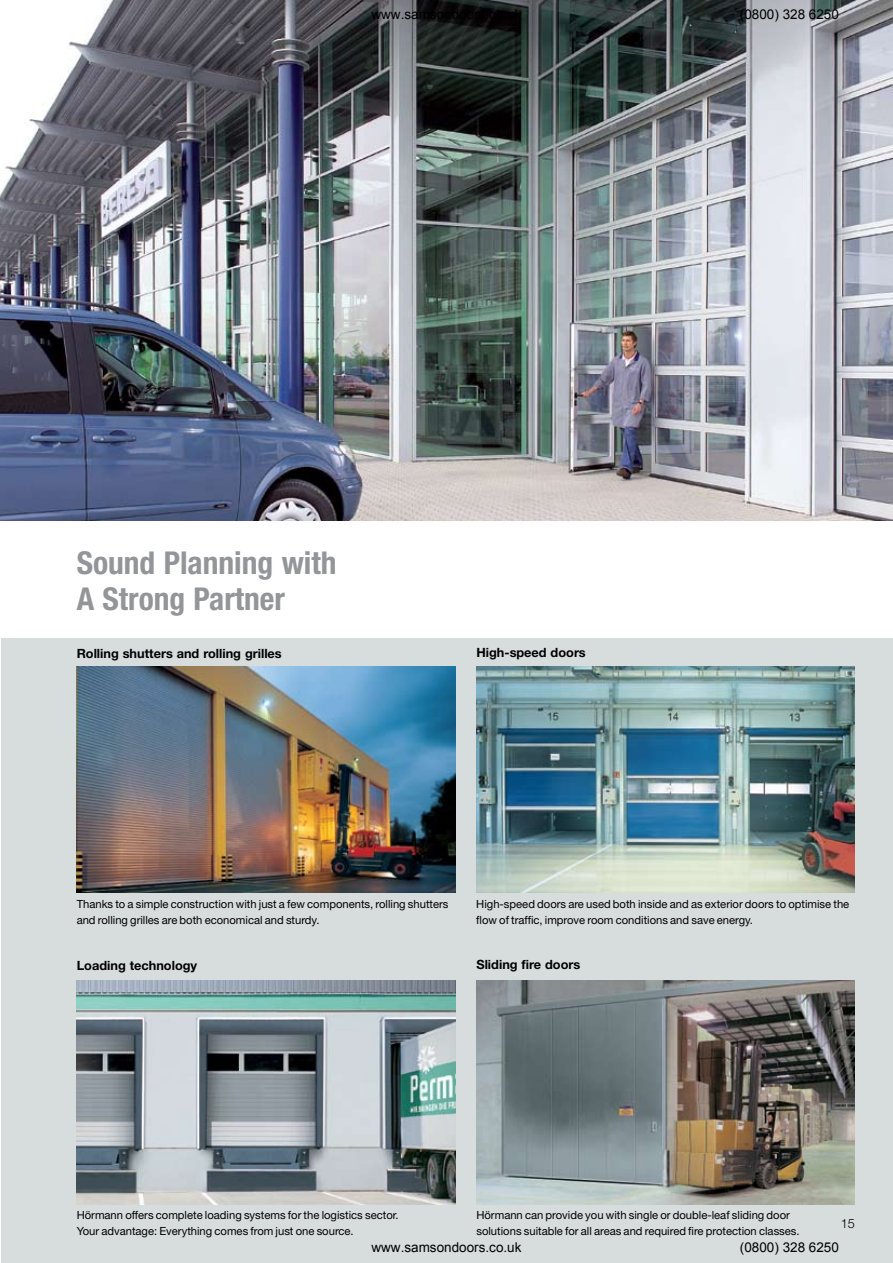
<style>
.page{position:relative;width:893px;height:1263px;background:#fff}
.page>*{position:absolute;margin:0;border:0;box-sizing:border-box;transform-origin:0 0}
.t1{font:700 condensed 31.5px/36px "Helvetica Neue";color:#939598}
.t2{font:13.5px "Arial";color:#000}
.t3{font:700 12.75px "Helvetica Neue";color:#000}
.t4{font:300 12.75px "Helvetica Neue";color:#000}
.t5{font:11.25px/15.8px "Helvetica Neue";color:#000}
</style>
<div class="page">
<div style="left:1px;top:638px;width:892px;height:625px;background:#d6dddc"></div>
<img style="left:0;top:0;width:893px;height:520px">
<img style="left:77px;top:666px;width:378px;height:226px">
<img style="left:476px;top:666px;width:379px;height:226px">
<img style="left:476px;top:981px;width:379px;height:224px">
<img style="left:77px;top:981px;width:378px;height:224px">
<p class="t2" style="left:740px;top:5px;width:101px">(0800) 328 6250</p>
<h1 class="t1" style="left:77px;top:544px;width:261px">Sound Planning with<br>A Strong Partner</h1>
<p class="t3" style="left:77px;top:645px;width:207px">Rolling shutters and rolling grilles</p>
<p class="t3" style="left:476px;top:645px;width:111px">High-speed doors</p>
<p class="t5" style="left:77px;top:896px;width:373px">Thanks to a simple construction with just a few components, rolling shutters and rolling grilles are both economical and sturdy.</p>
<p class="t5" style="left:476px;top:896px;width:375px">High-speed doors are used both inside and as exterior doors to optimise the flow of traffic, improve room conditions and save energy.</p>
<p class="t3" style="left:77px;top:958px;width:122px">Loading technology</p>
<p class="t3" style="left:476px;top:956px;width:105px">Sliding fire doors</p>
<p class="t5" style="left:77px;top:1207px;width:323px">Hörmann offers complete loading systems for the logistics sector.<br>Your advantage: Everything comes from just one source.</p>
<p class="t5" style="left:476px;top:1207px;width:325px">Hörmann can provide you with single or double-leaf sliding door solutions suitable for all areas and required fire protection classes.</p>
<p class="t4" style="left:840px;top:1216px;width:16px">15</p>
<p class="t2" style="left:371px;top:1238px;width:152px">www.samsondoors.co.uk</p>
<p class="t2" style="left:740px;top:1238px;width:101px">(0800) 328 6250</p>
</div>
